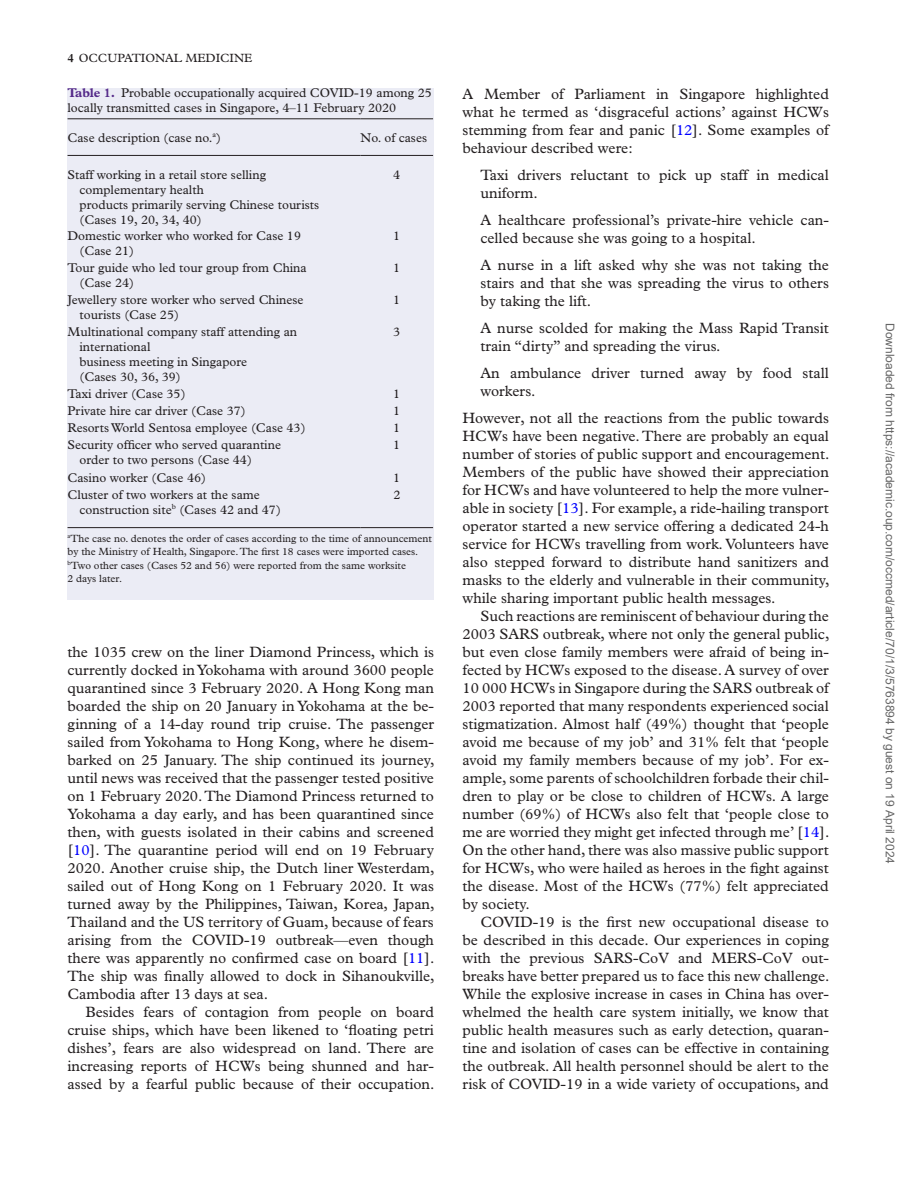
<style>
.page{position:relative;width:919px;height:1187px;background:#fff}
.page>*{position:absolute;margin:0;border:0;box-sizing:border-box;transform-origin:0 0}
.t1{font:15px/18px "Plantin Std";color:#231f20;text-align:justify}
.t2{font:12.75px/15px "Plantin Std";color:#231f20}
.t3{font:12px "Arial";color:#666}
.t4{font:12px "Plantin Std";color:#231f20}
.t5{font:10.5px/13.5px "Plantin Std";color:#231f20}
.s1{font-weight:700}
.s2{font-weight:700;color:#542989}
.s3{color:#00f}
</style>
<div class="page">
<div style="left:68px;top:88px;width:366px;height:512px;background:#ebecf5"></div>
<hr style="left:68px;top:118px;width:292px;height:1px;background:#231f20">
<hr style="left:68px;top:155px;width:292px;height:1px;background:#231f20">
<hr style="left:360px;top:118px;width:73px;height:1px;background:#231f20">
<hr style="left:360px;top:155px;width:73px;height:1px;background:#231f20">
<hr style="left:68px;top:527px;width:292px;height:1px;background:#231f20">
<hr style="left:360px;top:527px;width:73px;height:1px;background:#231f20">
<p class="t4" style="left:68px;top:51px;width:186px"><span class="s1">4</span> OCCUPATIONAL MEDICINE</p>
<p class="t2" style="left:67px;top:86px;width:366px"><span class="s2">Table 1.</span> Probable occupationally acquired COVID-19 among 25 locally transmitted cases in Singapore, 4–11 February 2020</p>
<p class="t2" style="left:68px;top:130px;width:155px">Case description (case no.<sup>a</sup>)</p>
<p class="t2" style="left:360px;top:130px;width:68px">No. of cases</p>
<p class="t2" style="left:79px;top:167px;width:241px;text-indent:-12px">Staff working in a retail store selling complementary health<br>products primarily serving Chinese tourists (Cases 19, 20, 34, 40)</p>
<p class="t2" style="left:393px;top:167px;width:9px">4</p>
<p class="t2" style="left:79px;top:228px;width:223px;text-indent:-12px">Domestic worker who worked for Case 19 (Case 21)</p>
<p class="t2" style="left:393px;top:228px;width:9px">1</p>
<p class="t2" style="left:79px;top:260px;width:229px;text-indent:-12px">Tour guide who led tour group from China (Case 24)</p>
<p class="t2" style="left:393px;top:260px;width:9px">1</p>
<p class="t2" style="left:79px;top:292px;width:225px;text-indent:-12px">Jewellery store worker who served Chinese tourists (Case 25)</p>
<p class="t2" style="left:393px;top:292px;width:9px">1</p>
<p class="t2" style="left:79px;top:324px;width:219px;text-indent:-12px">Multinational company staff attending an international<br>business meeting in Singapore<br>(Cases 30, 36, 39)</p>
<p class="t2" style="left:393px;top:324px;width:9px">3</p>
<p class="t2" style="left:67px;top:386px;width:120px">Taxi driver (Case 35)</p>
<p class="t2" style="left:393px;top:386px;width:9px">1</p>
<p class="t2" style="left:67px;top:403px;width:180px">Private hire car driver (Case 37)</p>
<p class="t2" style="left:393px;top:403px;width:9px">1</p>
<p class="t2" style="left:67px;top:420px;width:239px">Resorts World Sentosa employee (Case 43)</p>
<p class="t2" style="left:393px;top:420px;width:9px">1</p>
<p class="t2" style="left:79px;top:438px;width:203px;text-indent:-12px">Security officer who served quarantine order to two persons (Case 44)</p>
<p class="t2" style="left:393px;top:438px;width:9px">1</p>
<p class="t2" style="left:67px;top:470px;width:140px">Casino worker (Case 46)</p>
<p class="t2" style="left:393px;top:470px;width:9px">1</p>
<p class="t2" style="left:79px;top:487px;width:203px;text-indent:-12px">Cluster of two workers at the same construction site<sup>b</sup> (Cases 42 and 47)</p>
<p class="t2" style="left:393px;top:487px;width:9px">2</p>
<p class="t5" style="left:68px;top:531px;width:366px"><sup>a</sup>The case no. denotes the order of cases according to the time of announcement by the Ministry of Health, Singapore. The first 18 cases were imported cases. <sup>b</sup>Two other cases (Cases 52 and 56) were reported from the same worksite<br>2 days later.</p>
<p class="t1" style="left:68px;top:642px;width:368px">the 1035 crew on the liner Diamond Princess, which is currently docked in Yokohama with around 3600 people quarantined since 3 February 2020. A Hong Kong man boarded the ship on 20 January in Yokohama at the be&shy;ginning of a 14-day round trip cruise. The passenger sailed from Yokohama to Hong Kong, where he disem&shy;barked on 25 January. The ship continued its journey, until news was received that the passenger tested positive on 1 February 2020. The Diamond Princess returned to Yokohama a day early, and has been quarantined since then, with guests isolated in their cabins and screened [<span class="s3">10</span>]. The quarantine period will end on 19 February 2020. Another cruise ship, the Dutch liner Westerdam, sailed out of Hong Kong on 1 February 2020. It was turned away by the Philippines, Taiwan, Korea, Japan, Thailand and the US territory of Guam, because of fears arising from the COVID-19 outbreak—even though there was apparently no confirmed case on board [<span class="s3">11</span>].<br>The ship was finally allowed to dock in Sihanoukville, Cambodia after 13 days at sea.</p>
<p class="t1" style="left:68px;top:1002px;width:368px;text-indent:18px">Besides fears of contagion from people on board cruise ships, which have been likened to ‘floating petri dishes’, fears are also widespread on land. There are increasing reports of HCWs being shunned and har&shy;assed by a fearful public because of their occupation.</p>
<p class="t1" style="left:462px;top:85px;width:368px">A Member of Parliament in Singapore highlighted what he termed as ‘disgraceful actions’ against HCWs stemming from fear and panic [<span class="s3">12</span>]. Some examples of behaviour described were:</p>
<p class="t1" style="left:480px;top:166px;width:350px">Taxi drivers reluctant to pick up staff in medical uniform.</p>
<p class="t1" style="left:480px;top:211px;width:350px">A healthcare professional’s private-hire vehicle can&shy;celled because she was going to a hospital.</p>
<p class="t1" style="left:480px;top:256px;width:350px">A nurse in a lift asked why she was not taking the stairs and that she was spreading the virus to others by taking the lift.</p>
<p class="t1" style="left:480px;top:319px;width:350px">A nurse scolded for making the Mass Rapid Transit train “dirty” and spreading the virus.</p>
<p class="t1" style="left:480px;top:364px;width:350px">An ambulance driver turned away by food stall workers.</p>
<p class="t1" style="left:462px;top:409px;width:368px">However, not all the reactions from the public towards HCWs have been negative. There are probably an equal number of stories of public support and encouragement.<br>Members of the public have showed their appreciation for HCWs and have volunteered to help the more vulner&shy;able in society [<span class="s3">13</span>]. For example, a ride-hailing transport operator started a new service offering a dedicated 24-h service for HCWs travelling from work. Volunteers have also stepped forward to distribute hand sanitizers and masks to the elderly and vulnerable in their community, while sharing important public health messages.</p>
<p class="t1" style="left:462px;top:607px;width:368px;text-indent:18px">Such reactions are reminiscent of behaviour during the 2003 SARS outbreak, where not only the general public, but even close family members were afraid of being in&shy;fected by HCWs exposed to the disease. A survey of over 10 000 HCWs in Singapore during the SARS outbreak of 2003 reported that many respondents experienced social stigmatization. Almost half (49%) thought that ‘people avoid me because of my job’ and 31% felt that ‘people avoid my family members because of my job’. For ex&shy;ample, some parents of schoolchildren forbade their chil&shy;dren to play or be close to children of HCWs. A large number (69%) of HCWs also felt that ‘people close to me are worried they might get infected through me’ [<span class="s3">14</span>].<br>On the other hand, there was also massive public support for HCWs, who were hailed as heroes in the fight against the disease. Most of the HCWs (77%) felt appreciated by society.</p>
<p class="t1" style="left:462px;top:913px;width:368px;text-indent:18px">COVID-19 is the first new occupational disease to be described in this decade. Our experiences in coping with the previous SARS-CoV and MERS-CoV out&shy;breaks have better prepared us to face this new challenge.<br>While the explosive increase in cases in China has over&shy;whelmed the health care system initially, we know that public health measures such as early detection, quaran&shy;tine and isolation of cases can be effective in containing the outbreak. All health personnel should be alert to the risk of COVID-19 in a wide variety of occupations, and</p>
<p class="t3" style="left:894px;top:323px;width:542px;rotate:90deg">Downloaded from https://academic.oup.com/occmed/article/70/1/3/5763894 by guest on 19 April 2024</p>
</div>
